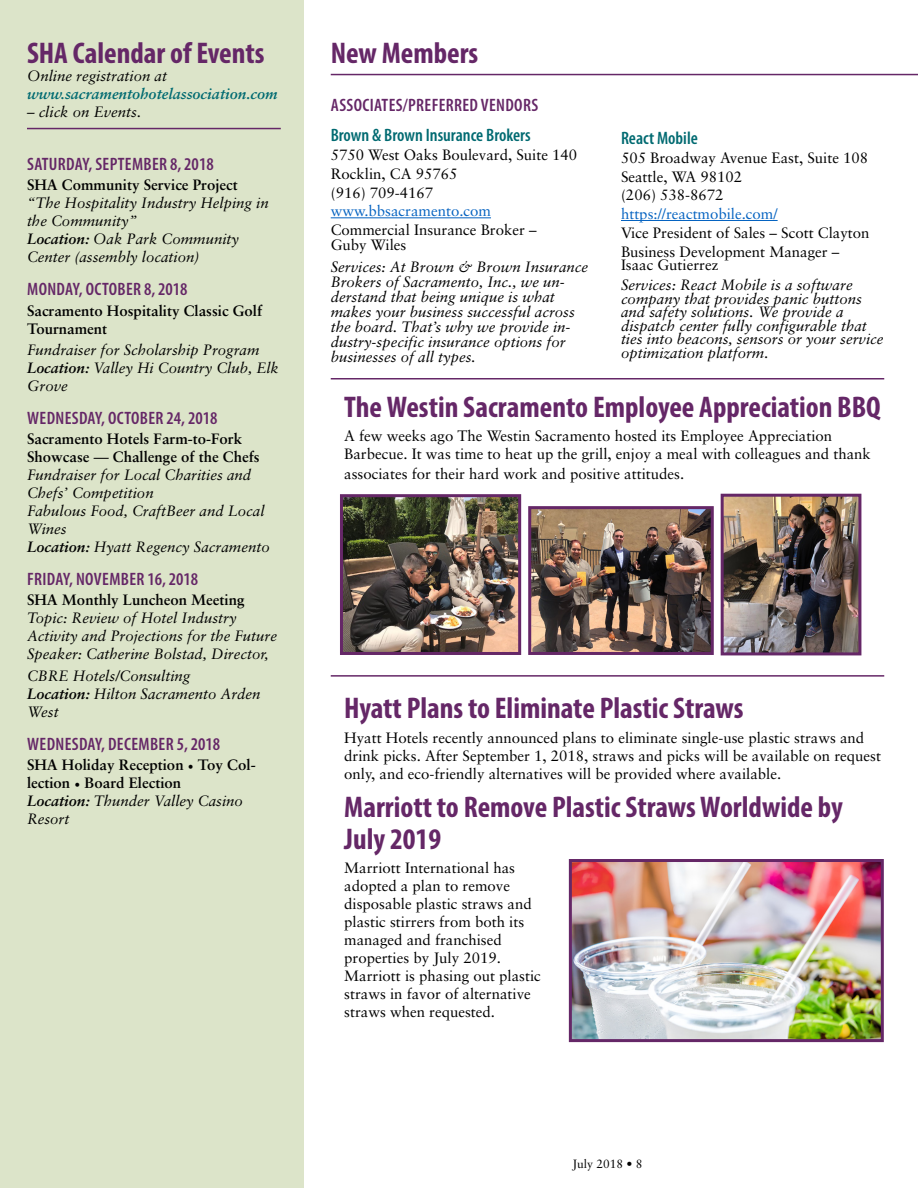
<style>
.page{position:relative;width:918px;height:1188px;background:#fff}
.page>*{position:absolute;margin:0;border:0;box-sizing:border-box;transform-origin:0 0}
.t1{font:700 condensed 30px/31.5px "Myriad Pro";color:#652767}
.t2{font:600 condensed 18px "Myriad Pro";letter-spacing:.02em;color:#652767}
.t3{font:600 condensed 18px "Myriad Pro";color:#006a71}
.t4{font:italic 15px/18px "Sabon";color:#000}
.t5{font:15px/18px "Sabon";color:#000}
.t6{font:700 15px/18px "Sabon";color:#000}
.t7{font:15px "Sabon";color:#0563c1}
.t8{font:italic 700 15px "Sabon";color:#006a71}
.t9{font:12px "Sabon";color:#000}
.s1{font-weight:700}
.s2{font-weight:700;font-style:normal}
.s3{font-family:"Minion Pro";font-weight:400}
.s4{font-style:italic}
.s5{font-weight:400;font-style:italic}
</style>
<div class="page">
<div style="left:0;top:0;width:304px;height:1188px;background:#dce4c9"></div>
<img style="left:344px;top:498px;width:173px;height:153px">
<div style="left:340px;top:494px;width:181px;height:161px;border:3px solid #652767"></div>
<hr style="left:331px;top:74px;width:587px;height:1px;background:#652767">
<hr style="left:331px;top:217px;width:160px;height:1px;background:#0563c1">
<hr style="left:27px;top:128px;width:254px;height:1px;background:#652767">
<hr style="left:331px;top:378px;width:553px;height:2px;background:#652767">
<hr style="left:331px;top:675px;width:553px;height:2px;background:#652767">
<img style="left:725px;top:498px;width:132px;height:153px">
<div style="left:721px;top:494px;width:140px;height:161px;border:3px solid #652767"></div>
<img style="left:532px;top:510px;width:178px;height:141px">
<div style="left:528px;top:506px;width:186px;height:149px;border:3px solid #652767"></div>
<hr style="left:621px;top:220px;width:157px;height:1px;background:#0563c1">
<img style="left:573px;top:863px;width:307px;height:175px">
<div style="left:569px;top:859px;width:315px;height:183px;border:3px solid #652767"></div>
<h1 class="t1" style="left:27px;top:37px;width:239px">SHA Calendar of Events</h1>
<p class="t4" style="left:27px;top:67px;width:142px">Online registration at</p>
<p class="t8" style="left:27px;top:85px;width:252px">www.sacramentohotelassociation.com</p>
<p class="t4" style="left:27px;top:103px;width:116px">– click on Events.</p>
<p class="t2" style="left:27px;top:153px;width:188px">SATURDAY, SEPTEMBER 8, 2018</p>
<p class="t6" style="left:27px;top:176px;width:212px">SHA Community Service Project</p>
<p class="t4" style="left:27px;top:194px;width:243px">“The Hospitality Industry Helping in the Community”<br><span class="s1">Location:</span> Oak Park Community<br>Center (assembly location)</p>
<p class="t2" style="left:27px;top:278px;width:162px">MONDAY, OCTOBER 8, 2018</p>
<p class="t6" style="left:27px;top:301px;width:237px">Sacramento Hospitality Classic Golf<br>Tournament</p>
<p class="t4" style="left:27px;top:341px;width:253px">Fundraiser for Scholarship Program<br><span class="s1">Location:</span> Valley Hi Country Club, Elk<br>Grove</p>
<p class="t2" style="left:27px;top:407px;width:192px">WEDNESDAY, OCTOBER 24, 2018</p>
<p class="t4" style="left:27px;top:430px;width:244px"><span class="s2">Sacramento Hotels Farm-to-Fork<br>Showcase</span> — <span class="s2">Challenge of the Chefs<br></span>Fundraiser for Local Charities and<br>Chefs’ Competition<br>Fabulous Food, CraftBeer and Local<br>Wines<br><span class="s1">Location:</span> Hyatt Regency Sacramento</p>
<p class="t2" style="left:27px;top:568px;width:173px">FRIDAY, NOVEMBER 16, 2018</p>
<p class="t6" style="left:27px;top:591px;width:219px">SHA Monthly Luncheon Meeting</p>
<p class="t4" style="left:27px;top:609px;width:252px">Topic: Review of Hotel Industry<br>Activity and Projections for the Future<br>Speaker: Catherine Bolstad, Director,</p>
<p class="t4" style="left:27px;top:667px;width:235px">CBRE Hotels/Consulting<br><span class="s1">Location:</span> Hilton Sacramento Arden<br>West</p>
<p class="t2" style="left:27px;top:733px;width:194px">WEDNESDAY, DECEMBER 5, 2018</p>
<p class="t6" style="left:27px;top:756px;width:230px">SHA Holiday Reception <span class="s3">•</span> Toy Col&shy;lection <span class="s3">•</span> Board Election<br><span class="s4">Location:</span> <span class="s5">Thunder Valley Casino<br>Resort</span></p>
<h1 class="t1" style="left:331px;top:37px;width:149px">New Members</h1>
<p class="t2" style="left:331px;top:94px;width:209px">ASSOCIATES/PREFERRED VENDORS</p>
<p class="t3" style="left:331px;top:124px;width:202px">Brown &amp; Brown Insurance Brokers</p>
<p class="t5" style="left:331px;top:145px;width:248px;line-height:18.8px">5750 West Oaks Boulevard, Suite 140<br>Rocklin, CA 95765<br>(916) 709-4167</p>
<p class="t7" style="left:331px;top:202px;width:162px">www.bbsacramento.com</p>
<p class="t5" style="left:331px;top:222px;width:207px;line-height:15px">Commercial Insurance Broker –<br>Guby Wiles</p>
<p class="t4" style="left:331px;top:259px;width:259px;line-height:15px">Services: At Brown &amp; Brown Insurance Brokers of Sacramento, Inc., we un&shy;derstand that being unique is what makes your business successful across the board. That’s why we provide in&shy;dustry-specific insurance options for businesses of all types.</p>
<p class="t3" style="left:621px;top:127px;width:78px">React Mobile</p>
<p class="t5" style="left:621px;top:148px;width:249px;line-height:18.8px">505 Broadway Avenue East, Suite 108<br>Seattle, WA 98102<br>(206) 538-8672</p>
<p class="t7" style="left:621px;top:205px;width:158px">https://reactmobile.com/</p>
<p class="t5" style="left:621px;top:223px;width:250px;line-height:18.8px">Vice President of Sales – Scott Clayton<br>Business Development Manager –</p>
<p class="t5" style="left:621px;top:256px;width:99px">Isaac Gutierrez</p>
<p class="t4" style="left:621px;top:278px;width:264px;line-height:13.5px">Services: React Mobile is a software company that provides panic buttons and safety solutions. We provide a dispatch center fully configurable that ties into beacons, sensors or your service optimization platform.</p>
<h1 class="t1" style="left:344px;top:390px;width:538px">The Westin Sacramento Employee Appreciation BBQ</h1>
<p class="t5" style="left:344px;top:427px;width:528px">A few weeks ago The Westin Sacramento hosted its Employee Appreciation<br>Barbecue. It was time to heat up the grill, enjoy a meal with colleagues and thank</p>
<p class="t5" style="left:344px;top:465px;width:342px">associates for their hard work and positive attitudes.</p>
<h1 class="t1" style="left:344px;top:692px;width:401px">Hyatt Plans to Eliminate Plastic Straws</h1>
<p class="t5" style="left:344px;top:728px;width:538px">Hyatt Hotels recently announced plans to eliminate single-use plastic straws and drink picks. After September 1, 2018, straws and picks will be available on request only, and eco-friendly alternatives will be provided where available.</p>
<h1 class="t1" style="left:344px;top:791px;width:500px">Marriott to Remove Plastic Straws Worldwide by<br>July 2019</h1>
<p class="t5" style="left:344px;top:859px;width:198px">Marriott International has adopted a plan to remove disposable plastic straws and plastic stirrers from both its managed and franchised properties by July 2019.<br>Marriott is phasing out plastic straws in favor of alternative straws when requested.</p>
<p class="t9" style="left:572px;top:1157px;width:72px">July 2018 • 8</p>
</div>
